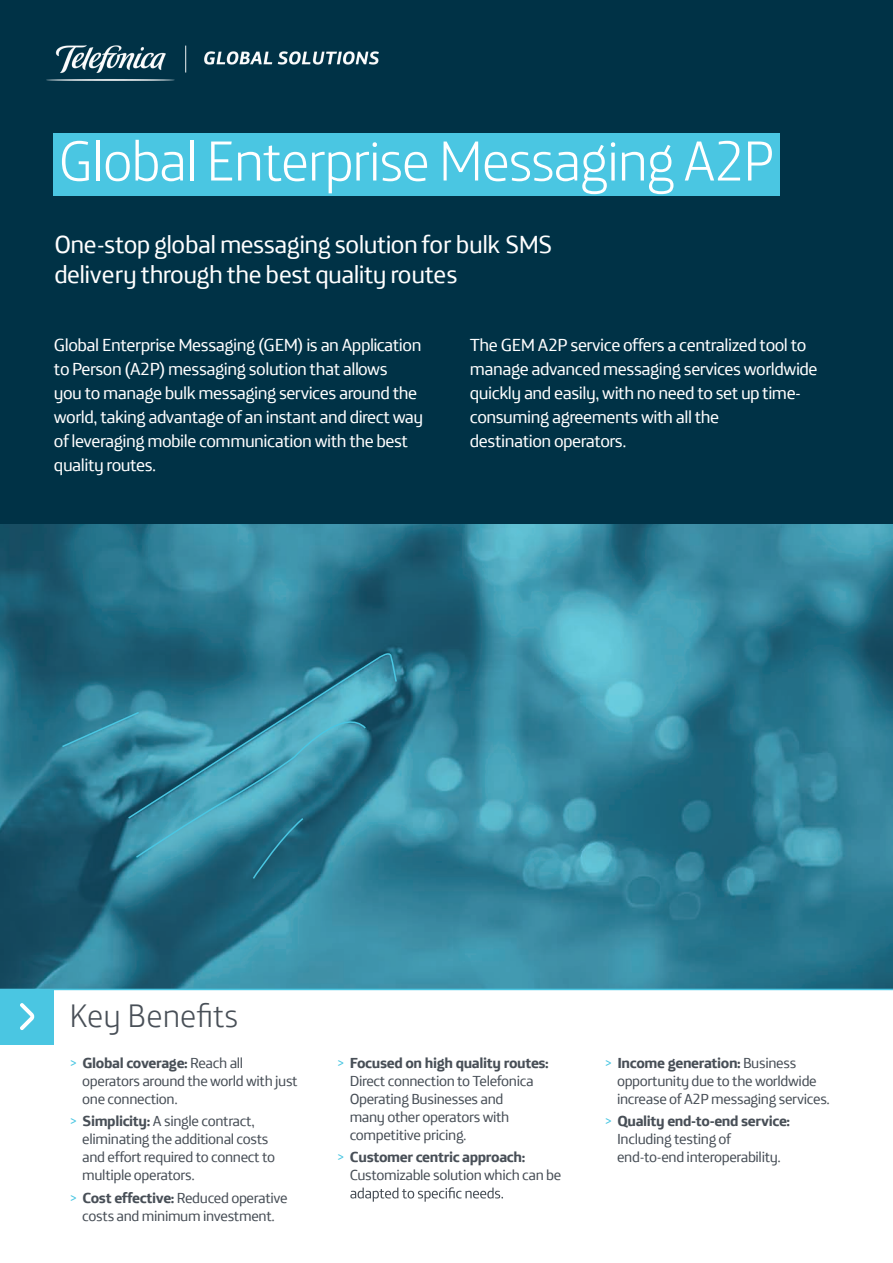
<style>
.page{position:relative;width:893px;height:1263px;background:#fff}
.page>*{position:absolute;margin:0;border:0;box-sizing:border-box;transform-origin:0 0}
.t1{font:300 57px "Telefonica Headline";letter-spacing:-.025em;color:#fff}
.t2{font:300 33px "Telefonica Headline";color:#484f57}
.t3{font:25.5px/30px "Telefonica";letter-spacing:-.025em;color:#fff}
.t4{font:18px/24px "Telefonica";letter-spacing:-.025em;color:#fff}
.t5{font:15px/18px "Telefonica";letter-spacing:-.025em;color:#484f57}
.s1{color:#4ac6e2}
.s2{font-weight:700}
</style>
<div class="page">
<div style="left:0;top:0;width:893px;height:989px;background:#003246"></div>
<svg style="left:350px;top:1187px;width:153px;height:15px"></svg>
<img style="left:0;top:524px;width:893px;height:465px">
<svg style="left:127px;top:651px;width:271px;height:169px;background:#2d7990"></svg>
<svg style="left:61px;top:708px;width:306px;height:172px;background:#35859c"></svg>
<div style="left:0;top:990px;width:54px;height:55px;background:#4ac6e2"></div>
<svg style="left:20px;top:1003px;width:15px;height:27px"></svg>
<div style="left:54px;top:133px;width:726px;height:63px;background:#4ac6e2"></div>
<img style="left:46px;top:45px;width:332px;height:36px">
<hr style="left:0;top:989px;width:893px;height:1px;background:#4ac6e2">
<h1 class="t1" style="left:58px;top:115px;width:718px">Global Enterprise Messaging A2P</h1>
<h3 class="t3" style="left:54px;top:227px;width:499px">One-stop global messaging solution for bulk SMS delivery through the best quality routes</h3>
<p class="t4" style="left:54px;top:331px;width:371px">Global Enterprise Messaging (GEM) is an Application to Person (A2P) messaging solution that allows<br>you to manage bulk messaging services around the world, taking advantage of an instant and direct way of leveraging mobile communication with the best quality routes.</p>
<p class="t4" style="left:470px;top:331px;width:349px">The GEM A2P service offers a centralized tool to manage advanced messaging services worldwide quickly and easily, with no need to set up time&shy;consuming agreements with all the<br>destination operators.</p>
<h2 class="t2" style="left:70px;top:989px;width:170px">Key Benefits</h2>
<p class="t5" style="left:82px;top:1052px;width:217px;text-indent:-13px"><span class="s1">&gt;</span> <span class="s2">Global coverage:</span> Reach all operators around the world with just one connection.</p>
<p class="t5" style="left:82px;top:1110px;width:194px;text-indent:-13px"><span class="s1">&gt;</span> <span class="s2">Simplicity:</span> A single contract, eliminating the additional costs and effort required to connect to multiple operators.</p>
<p class="t5" style="left:70px;top:1187px;width:220px;text-align:center"><span class="s1">&gt;</span> <span class="s2">Cost effective:</span> Reduced operative costs and minimum investment.</p>
<p class="t5" style="left:350px;top:1052px;width:201px;text-indent:-13px"><span class="s1">&gt;</span> <span class="s2">Focused on high quality routes:<br></span>Direct connection to Telefonica<br>Operating Businesses and<br>many other operators with competitive pricing.</p>
<p class="t5" style="left:350px;top:1146px;width:213px;text-indent:-13px"><span class="s1">&gt;</span> <span class="s2">Customer centric approach:<br></span>Customizable solution which can be</p>
<p class="t5" style="left:617px;top:1052px;width:214px;text-indent:-13px"><span class="s1">&gt;</span> <span class="s2">Income generation:</span> Business opportunity due to the worldwide increase of A2P messaging services.</p>
<p class="t5" style="left:617px;top:1110px;width:175px;text-indent:-13px"><span class="s1">&gt;</span> <span class="s2">Quality end-to-end service:<br></span>Including testing of end-to-end interoperability.</p>
</div>
